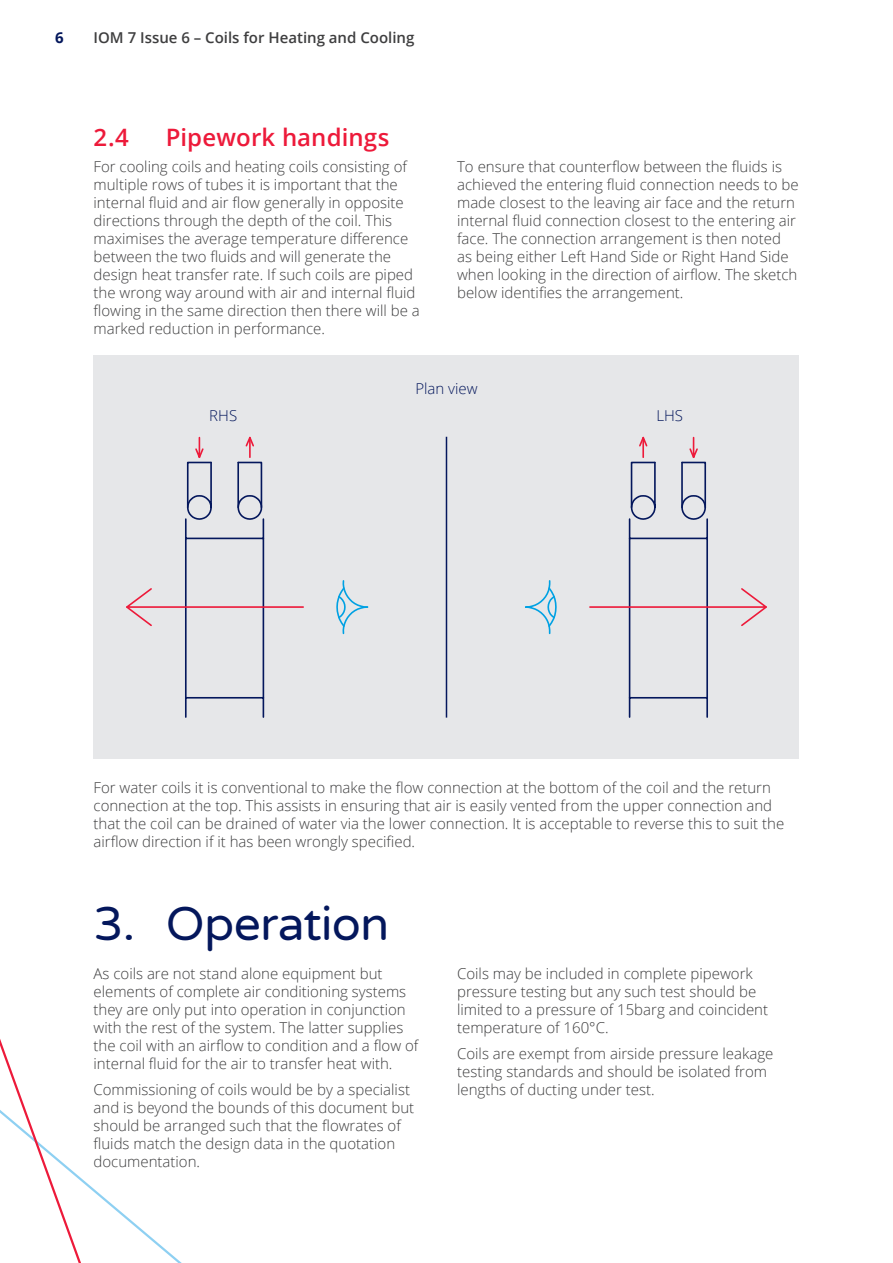
<style>
.page{position:relative;width:893px;height:1263px;background:#fff}
.page>*{position:absolute;margin:0;border:0;box-sizing:border-box;transform-origin:0 0}
.t1{font:48px "Varela Round";letter-spacing:-.02em;color:#04175c}
.t2{font:600 24px "Open Sans";letter-spacing:.005em;color:#ed1a3a}
.t3{font:300 15px/18px "Open Sans";color:#3e3e3f}
.t4{font:600 15px "Open Sans";color:#3e3e3f}
.t5{font:300 15px "Open Sans";color:#04175c}
.t6{font:700 15px "Open Sans";color:#04175c}
</style>
<div class="page">
<svg style="left:0;top:1039px;width:130px;height:224px"></svg>
<div style="left:94px;top:355px;width:705px;height:404px;background:#e6e7e9"></div>
<hr style="left:185px;top:519px;width:2px;height:198px;background:#04175c">
<hr style="left:263px;top:519px;width:1px;height:198px;background:#04175c">
<hr style="left:186px;top:538px;width:77px;height:1px;background:#04175c">
<hr style="left:186px;top:697px;width:77px;height:1px;background:#04175c">
<svg style="left:126px;top:587px;width:178px;height:41px"></svg>
<svg style="left:336px;top:580px;width:33px;height:55px"></svg>
<svg style="left:186px;top:437px;width:26px;height:84px"></svg>
<svg style="left:237px;top:437px;width:26px;height:84px"></svg>
<hr style="left:706px;top:519px;width:2px;height:198px;background:#04175c">
<hr style="left:629px;top:519px;width:1px;height:198px;background:#04175c">
<hr style="left:630px;top:538px;width:77px;height:1px;background:#04175c">
<hr style="left:630px;top:697px;width:77px;height:1px;background:#04175c">
<svg style="left:589px;top:587px;width:178px;height:41px"></svg>
<svg style="left:525px;top:580px;width:32px;height:55px"></svg>
<svg style="left:681px;top:437px;width:26px;height:84px"></svg>
<svg style="left:630px;top:437px;width:26px;height:84px"></svg>
<hr style="left:446px;top:437px;width:1px;height:281px;background:#04175c">
<p class="t6" style="left:55px;top:27px;width:10px">6</p>
<p class="t4" style="left:94px;top:28px;width:322px">IOM 7 Issue 6 – Coils for Heating and Cooling</p>
<h2 class="t2" style="left:94px;top:121px;width:37px">2.4</h2>
<h2 class="t2" style="left:166px;top:121px;width:225px">Pipework handings</h2>
<p class="t3" style="left:94px;top:158px;width:328px">For cooling coils and heating coils consisting of multiple rows of tubes it is important that the internal fluid and air flow generally in opposite directions through the depth of the coil. This maximises the average temperature difference between the two fluids and will generate the design heat transfer rate. If such coils are piped the wrong way around with air and internal fluid flowing in the same direction then there will be a marked reduction in performance.</p>
<p class="t3" style="left:457px;top:158px;width:343px">To ensure that counterflow between the fluids is achieved the entering fluid connection needs to be made closest to the leaving air face and the return internal fluid connection closest to the entering air face. The connection arrangement is then noted as being either Left Hand Side or Right Hand Side when looking in the direction of airflow. The sketch below identifies the arrangement.</p>
<p class="t5" style="left:415px;top:378px;width:64px">Plan view</p>
<p class="t5" style="left:209px;top:405px;width:29px">RHS</p>
<p class="t5" style="left:656px;top:405px;width:28px">LHS</p>
<p class="t3" style="left:94px;top:778px;width:692px">For water coils it is conventional to make the flow connection at the bottom of the coil and the return connection at the top. This assists in ensuring that air is easily vented from the upper connection and that the coil can be drained of water via the lower connection. It is acceptable to reverse this to suit the airflow direction if it has been wrongly specified.</p>
<h1 class="t1" style="left:94px;top:890px;width:297px">3. Operation</h1>
<p class="t3" style="left:94px;top:964px;width:326px">As coils are not stand alone equipment but elements of complete air conditioning systems they are only put into operation in conjunction with the rest of the system. The latter supplies the coil with an airflow to condition and a flow of internal fluid for the air to transfer heat with.</p>
<p class="t3" style="left:94px;top:1080px;width:322px">Commissioning of coils would be by a specialist and is beyond the bounds of this document but should be arranged such that the flowrates of fluids match the design data in the quotation documentation.</p>
<p class="t3" style="left:457px;top:964px;width:312px">Coils may be included in complete pipework pressure testing but any such test should be limited to a pressure of 15barg and coincident temperature of 160°C.</p>
<p class="t3" style="left:457px;top:1044px;width:318px">Coils are exempt from airside pressure leakage testing standards and should be isolated from lengths of ducting under test.</p>
</div>
